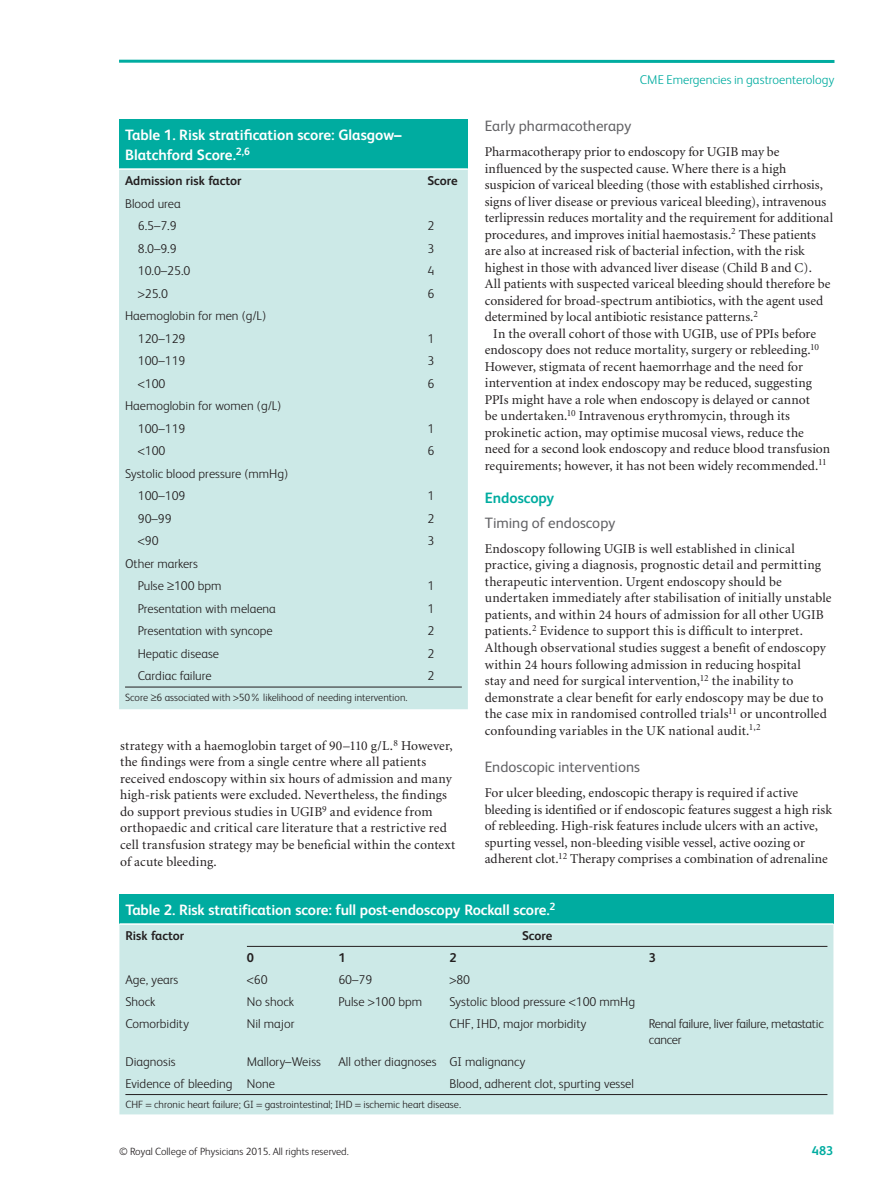
<style>
.page{position:relative;width:893px;height:1191px;background:#fff}
.page>*{position:absolute;margin:0;border:0;box-sizing:border-box;transform-origin:0 0}
.t1{font:700 15px/20.2px "FS Albert";letter-spacing:-.01em;color:#fff}
.t2{font:15px "FS Albert";color:#636366}
.t3{font:700 15px "FS Albert";letter-spacing:-.005em;color:#00aca0}
.t4{font:13.5px/16.5px "Minion";letter-spacing:.005em;color:#231f20}
.t5{font:300 12.75px/22.5px "FS Albert";color:#231f20}
.t6{font:700 12.75px "FS Albert";color:#231f20}
.t7{font:300 12.75px/16.5px "FS Albert";letter-spacing:-.02em;color:#231f20}
.t8{font:300 12.75px "FS Albert";letter-spacing:.005em;color:#00aca0}
.t9{font:700 12.75px "FS Albert";color:#00aca0}
.t10{font:300 10.5px "FS Albert";color:#231f20}
</style>
<div class="page">
<hr style="left:119px;top:60px;width:715px;height:3px;background:#00aca0">
<div style="left:119px;top:119px;width:349px;height:50px;background:#00aca0"></div>
<div style="left:119px;top:170px;width:349px;height:539px;background:#cce9e7"></div>
<hr style="left:119px;top:168px;width:349px;height:2px;background:#fff">
<hr style="left:125px;top:686px;width:337px;height:1px;background:#231f20">
<div style="left:119px;top:894px;width:714px;height:30px;background:#00aca0"></div>
<div style="left:119px;top:925px;width:714px;height:189px;background:#cce9e7"></div>
<hr style="left:119px;top:923px;width:714px;height:2px;background:#fff">
<hr style="left:247px;top:946px;width:580px;height:1px;background:#231f20">
<hr style="left:125px;top:1094px;width:702px;height:1px;background:#231f20">
<svg style="left:138px;top:291px;width:6px;height:6px"></svg>
<svg style="left:138px;top:381px;width:6px;height:6px"></svg>
<svg style="left:138px;top:448px;width:6px;height:7px"></svg>
<svg style="left:138px;top:538px;width:6px;height:7px"></svg>
<svg style="left:233px;top:695px;width:6px;height:6px"></svg>
<svg style="left:247px;top:977px;width:7px;height:7px"></svg>
<svg style="left:450px;top:977px;width:6px;height:7px"></svg>
<svg style="left:368px;top:999px;width:6px;height:7px"></svg>
<svg style="left:569px;top:999px;width:6px;height:7px"></svg>
<svg style="left:146px;top:1104px;width:5px;height:3px"></svg>
<svg style="left:257px;top:1104px;width:5px;height:3px"></svg>
<svg style="left:355px;top:1104px;width:6px;height:3px"></svg>
<p class="t1" style="left:125px;top:126px;width:278px">Table 1. Risk stratification score: Glasgow–<br>Blatchford Score.<sup>2,6</sup></p>
<p class="t6" style="left:125px;top:175px;width:118px">Admission risk factor</p>
<p class="t6" style="left:427px;top:175px;width:32px">Score</p>
<p class="t5" style="left:138px;top:193px;width:44px;text-indent:-13px">Blood urea<br>6.5–7.9</p>
<p class="t5" style="left:427px;top:216px;width:8px">2</p>
<p class="t5" style="left:138px;top:238px;width:40px">8.0–9.9</p>
<p class="t5" style="left:427px;top:238px;width:8px">3</p>
<p class="t5" style="left:138px;top:261px;width:54px">10.0–25.0</p>
<p class="t5" style="left:427px;top:261px;width:8px">4</p>
<p class="t5" style="left:145px;top:283px;width:25px">25.0</p>
<p class="t5" style="left:427px;top:283px;width:8px">6</p>
<p class="t5" style="left:138px;top:306px;width:130px;text-indent:-13px">Haemoglobin for men (g/L)<br>120–129</p>
<p class="t5" style="left:427px;top:328px;width:8px">1</p>
<p class="t5" style="left:138px;top:351px;width:49px">100–119</p>
<p class="t5" style="left:427px;top:351px;width:8px">3</p>
<p class="t5" style="left:145px;top:373px;width:22px">100</p>
<p class="t5" style="left:427px;top:373px;width:8px">6</p>
<p class="t5" style="left:138px;top:396px;width:145px;text-indent:-13px">Haemoglobin for women (g/L)<br>100–119</p>
<p class="t5" style="left:427px;top:418px;width:8px">1</p>
<p class="t5" style="left:145px;top:441px;width:22px">100</p>
<p class="t5" style="left:427px;top:441px;width:8px">6</p>
<p class="t5" style="left:138px;top:463px;width:152px;text-indent:-13px">Systolic blood pressure (mmHg)<br>100–109</p>
<p class="t5" style="left:427px;top:486px;width:8px">1</p>
<p class="t5" style="left:138px;top:508px;width:35px">90–99</p>
<p class="t5" style="left:427px;top:508px;width:8px">2</p>
<p class="t5" style="left:145px;top:531px;width:15px">90</p>
<p class="t5" style="left:427px;top:531px;width:8px">3</p>
<p class="t5" style="left:138px;top:553px;width:85px;text-indent:-13px">Other markers<br>Pulse ≥100 bpm</p>
<p class="t5" style="left:427px;top:576px;width:8px">1</p>
<p class="t5" style="left:138px;top:598px;width:140px">Presentation with melaena</p>
<p class="t5" style="left:427px;top:598px;width:8px">1</p>
<p class="t5" style="left:138px;top:621px;width:136px">Presentation with syncope</p>
<p class="t5" style="left:427px;top:621px;width:8px">2</p>
<p class="t5" style="left:138px;top:643px;width:83px">Hepatic disease</p>
<p class="t5" style="left:427px;top:643px;width:8px">2</p>
<p class="t5" style="left:138px;top:666px;width:75px">Cardiac failure</p>
<p class="t5" style="left:427px;top:666px;width:8px">2</p>
<p class="t10" style="left:125px;top:693px;width:284px">Score ≥6 associated with 50% likelihood of needing intervention.</p>
<p class="t4" style="left:120px;top:738px;width:337px">strategy with a haemoglobin target of 90–110 g/L.<sup>8</sup> However, the findings were from a single centre where all patients received endoscopy within six hours of admission and many high-risk patients were excluded. Nevertheless, the findings do support previous studies in UGIB<sup>9</sup> and evidence from orthopaedic and critical care literature that a restrictive red cell transfusion strategy may be beneficial within the context of acute bleeding.</p>
<p class="t8" style="left:640px;top:75px;width:196px">CME Emergencies in gastroenterology</p>
<p class="t2" style="left:485px;top:121px;width:148px">Early pharmacotherapy</p>
<p class="t4" style="left:485px;top:145px;width:350px">Pharmacotherapy prior to endoscopy for UGIB may be influenced by the suspected cause. Where there is a high suspicion of variceal bleeding (those with established cirrhosis, signs of liver disease or previous variceal bleeding), intravenous terlipressin reduces mortality and the requirement for additional procedures, and improves initial haemostasis.<sup>2</sup> These patients are also at increased risk of bacterial infection, with the risk highest in those with advanced liver disease (Child B and C).<br>All patients with suspected variceal bleeding should therefore be considered for broad-spectrum antibiotics, with the agent used determined by local antibiotic resistance patterns.<sup>2</sup></p>
<p class="t4" style="left:485px;top:326px;width:347px;text-indent:9px">In the overall cohort of those with UGIB, use of PPIs before endoscopy does not reduce mortality, surgery or rebleeding.<sup>10<br></sup>However, stigmata of recent haemorrhage and the need for intervention at index endoscopy may be reduced, suggesting PPIs might have a role when endoscopy is delayed or cannot<br>be undertaken.<sup>10</sup> Intravenous erythromycin, through its prokinetic action, may optimise mucosal views, reduce the need for a second look endoscopy and reduce blood transfusion requirements; however, it has not been widely recommended.<sup>11</sup></p>
<p class="t3" style="left:485px;top:491px;width:71px">Endoscopy</p>
<p class="t2" style="left:485px;top:517px;width:132px">Timing of endoscopy</p>
<p class="t4" style="left:485px;top:541px;width:348px">Endoscopy following UGIB is well established in clinical practice, giving a diagnosis, prognostic detail and permitting therapeutic intervention. Urgent endoscopy should be undertaken immediately after stabilisation of initially unstable patients, and within 24 hours of admission for all other UGIB patients.<sup>2</sup> Evidence to support this is difficult to interpret.<br>Although observational studies suggest a benefit of endoscopy within 24 hours following admission in reducing hospital<br>stay and need for surgical intervention,<sup>12</sup> the inability to demonstrate a clear benefit for early endoscopy may be due to the case mix in randomised controlled trials<sup>11</sup> or uncontrolled confounding variables in the UK national audit.<sup>1,2</sup></p>
<p class="t2" style="left:485px;top:762px;width:157px">Endoscopic interventions</p>
<p class="t4" style="left:485px;top:786px;width:349px">For ulcer bleeding, endoscopic therapy is required if active bleeding is identified or if endoscopic features suggest a high risk of rebleeding. High-risk features include ulcers with an active, spurting vessel, non-bleeding visible vessel, active oozing or adherent clot.<sup>12</sup> Therapy comprises a combination of adrenaline</p>
<p class="t1" style="left:125px;top:901px;width:432px">Table 2. Risk stratification score: full post-endoscopy Rockall score.<sup>2</sup></p>
<p class="t6" style="left:125px;top:930px;width:60px">Risk factor</p>
<p class="t6" style="left:522px;top:930px;width:32px">Score</p>
<p class="t6" style="left:247px;top:952px;width:9px">0</p>
<p class="t6" style="left:338px;top:952px;width:9px">1</p>
<p class="t6" style="left:449px;top:952px;width:9px">2</p>
<p class="t6" style="left:649px;top:952px;width:9px">3</p>
<p class="t5" style="left:125px;top:969px;width:54px">Age, years</p>
<p class="t5" style="left:254px;top:969px;width:15px">60</p>
<p class="t5" style="left:338px;top:969px;width:35px">60–79</p>
<p class="t5" style="left:456px;top:969px;width:15px">80</p>
<p class="t5" style="left:125px;top:991px;width:32px">Shock</p>
<p class="t5" style="left:247px;top:991px;width:49px">No shock</p>
<p class="t5" style="left:338px;top:991px;width:85px">Pulse 100 bpm</p>
<p class="t5" style="left:449px;top:991px;width:187px">Systolic blood pressure 100 mmHg</p>
<p class="t5" style="left:125px;top:1013px;width:65px">Comorbidity</p>
<p class="t5" style="left:247px;top:1013px;width:49px">Nil major</p>
<p class="t5" style="left:449px;top:1013px;width:139px">CHF, IHD, major morbidity</p>
<p class="t7" style="left:649px;top:1016px;width:176px">Renal failure, liver failure, metastatic cancer</p>
<p class="t5" style="left:125px;top:1052px;width:52px">Diagnosis</p>
<p class="t5" style="left:247px;top:1052px;width:75px">Mallory–Weiss</p>
<p class="t5" style="left:338px;top:1052px;width:189px">All other diagnoses GI malignancy</p>
<p class="t5" style="left:125px;top:1074px;width:151px">Evidence of bleeding None</p>
<p class="t5" style="left:449px;top:1074px;width:186px">Blood, adherent clot, spurting vessel</p>
<p class="t10" style="left:125px;top:1101px;width:337px">CHF chronic heart failure; GI gastrointestinal; IHD ischemic heart disease.</p>
<p class="t10" style="left:119px;top:1147px;width:231px">© Royal College of Physicians 2015. All rights reserved.</p>
<p class="t9" style="left:812px;top:1145px;width:23px">483</p>
</div>
